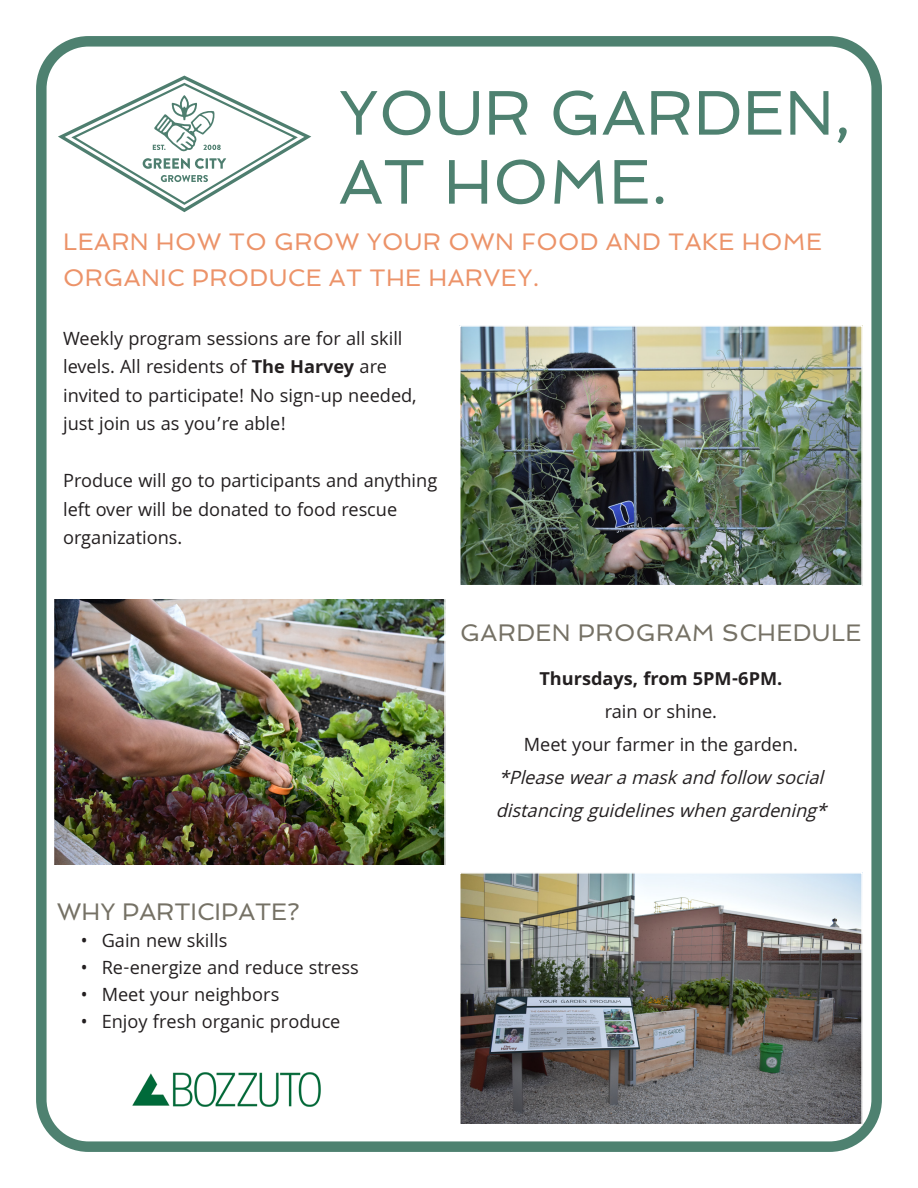
<style>
.page{position:relative;width:918px;height:1188px;background:#fff}
.page>*{position:absolute;margin:0;border:0;box-sizing:border-box;transform-origin:0 0}
.t1{font:63px "Spinnaker";color:#4e8170}
.Heading_1{font:24px/36px "Spinnaker";letter-spacing:.015em;color:#ec9369}
.Heading_2{font:24px "Spinnaker";letter-spacing:.015em;color:#757165}
.Khula_14{font:19.5px/28.5px "Khula";color:#231f20}
.t2{font:italic 19.5px/33px "Khula";color:#231f20}
.t3{font:700 19.5px "Khula";color:#231f20}
.s1{font-weight:700}
</style>
<div class="page">
<div style="left:36px;top:36px;width:846px;height:1116px;border:10px solid #4e8170;border-radius:47px"></div>
<svg style="left:58px;top:76px;width:253px;height:136px"></svg>
<img style="left:54px;top:599px;width:392px;height:266px">
<img style="left:132px;top:1072px;width:189px;height:35px">
<img style="left:459px;top:325px;width:404px;height:261px">
<img style="left:460px;top:872px;width:404px;height:254px">
<p class="t1" style="left:339px;top:76px;width:513px">YOUR GARDEN,</p>
<p class="t1" style="left:339px;top:145px;width:330px">AT HOME.</p>
<p class="Heading_1" style="left:63px;top:224px;width:760px">LEARN HOW TO GROW YOUR OWN FOOD AND TAKE HOME<br>ORGANIC PRODUCE AT THE HARVEY.</p>
<p class="Khula_14" style="left:63px;top:324px;width:355px">Weekly program sessions are for all skill levels. All residents of <span class="s1">The Harvey</span> are invited to participate! No sign-up needed, just join us as you’re able!</p>
<p class="Khula_14" style="left:63px;top:466px;width:376px">Produce will go to participants and anything left over will be donated to food rescue organizations.</p>
<p class="Heading_2" style="left:460px;top:619px;width:403px">GARDEN PROGRAM SCHEDULE</p>
<p class="t3" style="left:539px;top:666px;width:244px">Thursdays, from 5PM-6PM.</p>
<p class="Khula_14" style="left:605px;top:697px;width:114px">rain or shine.</p>
<p class="Khula_14" style="left:524px;top:730px;width:276px">Meet your farmer in the garden.</p>
<p class="t2" style="left:496px;top:760px;width:339px">*Pleasewearamaskandfollow social distancingguidelineswhengardening*</p>
<p class="Heading_2" style="left:57px;top:898px;width:244px">WHY PARTICIPATE?</p>
<p class="Khula_14" style="left:81px;top:926px;width:148px">• Gain new skills</p>
<p class="Khula_14" style="left:81px;top:953px;width:280px">• Re-energize and reduce stress</p>
<p class="Khula_14" style="left:81px;top:980px;width:200px">• Meet your neighbors</p>
<p class="Khula_14" style="left:81px;top:1007px;width:261px">• Enjoy fresh organic produce</p>
</div>
